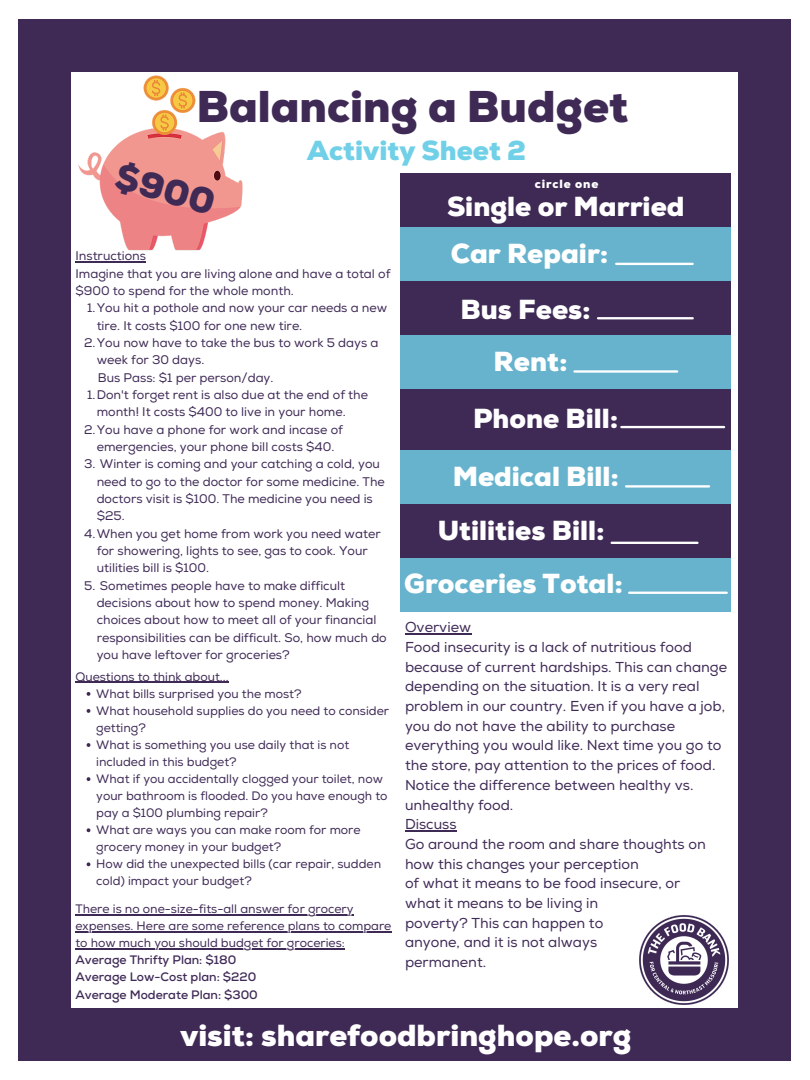
<style>
.page{position:relative;width:810px;height:1080px;background:#fff}
.page>*{position:absolute;margin:0;border:0;box-sizing:border-box;transform-origin:0 0}
.t1{font:900 44.38px "Nexa";color:#3f2a56}
.t2{font:900 35.94px "Nexa";color:#3f2a56}
.t3{font:900 30.44px "Nexa";color:#fff}
.t4{font:900 27.5px "Nexa";color:#fff}
.t5{font:900 27.5px "Nexa";color:#70d0e7}
.t6{font:14.38px/19.7px "Nexa";color:#3f2a56}
.t7{font:12.5px/17.3px "Nexa";color:#3f2a56}
.t8{font:12.25px/17.1px "Nexa";color:#3f2a56}
.t9{font:700 12.25px "Nexa";color:#3f2a56}
.t10{font:900 11.88px "Nexa";letter-spacing:.07em;color:#fff}
</style>
<div class="page">
<div style="left:19px;top:1008px;width:772px;height:53px;background:#3f2a56"></div>
<img style="left:640px;top:916px;width:89px;height:89px">
<svg style="left:87px;top:692px;width:3px;height:4px"></svg>
<svg style="left:87px;top:709px;width:3px;height:4px"></svg>
<svg style="left:87px;top:743px;width:3px;height:4px"></svg>
<svg style="left:87px;top:777px;width:3px;height:4px"></svg>
<svg style="left:87px;top:828px;width:3px;height:4px"></svg>
<svg style="left:87px;top:862px;width:3px;height:4px"></svg>
<hr style="left:75px;top:682px;width:154px;height:1px;background:#3f2a56">
<hr style="left:75px;top:914px;width:279px;height:1px;background:#3f2a56">
<hr style="left:75px;top:931px;width:316px;height:1px;background:#3f2a56">
<hr style="left:75px;top:948px;width:270px;height:1px;background:#3f2a56">
<div style="left:18px;top:19px;width:53px;height:998px;background:#3f2a56"></div>
<div style="left:19px;top:19px;width:772px;height:53px;background:#3f2a56"></div>
<div style="left:738px;top:41px;width:53px;height:998px;background:#3f2a56"></div>
<img style="left:75px;top:75px;width:168px;height:188px">
<div style="left:401px;top:174px;width:330px;height:438px;background:#3f2a56"></div>
<div style="left:401px;top:227px;width:330px;height:54px;background:#67b3cd"></div>
<div style="left:401px;top:335px;width:330px;height:54px;background:#67b3cd"></div>
<div style="left:401px;top:450px;width:330px;height:54px;background:#67b3cd"></div>
<div style="left:401px;top:558px;width:330px;height:54px;background:#67b3cd"></div>
<hr style="left:629px;top:592px;width:98px;height:2px;background:#fff">
<hr style="left:405px;top:633px;width:66px;height:2px;background:#3f2a56">
<hr style="left:405px;top:830px;width:52px;height:2px;background:#3f2a56">
<hr style="left:598px;top:317px;width:95px;height:2px;background:#fff">
<hr style="left:616px;top:263px;width:77px;height:2px;background:#fff">
<hr style="left:574px;top:370px;width:103px;height:3px;background:#fff">
<hr style="left:621px;top:426px;width:103px;height:2px;background:#fff">
<hr style="left:626px;top:485px;width:83px;height:3px;background:#fff">
<hr style="left:612px;top:542px;width:85px;height:2px;background:#fff">
<p class="t1" style="left:196px;top:80px;width:434px">Balancing a Budget</p>
<p class="t2" style="left:122px;top:155px;width:104px;rotate:16deg">$900</p>
<p class="t5" style="left:307px;top:134px;width:221px">Activity Sheet 2</p>
<p class="t10" style="left:535px;top:177px;width:65px">circle one</p>
<p class="t4" style="left:447px;top:190px;width:239px">Single or Married</p>
<p class="t4" style="left:451px;top:237px;width:159px">Car Repair:</p>
<p class="t7" style="left:75px;top:248px;width:72px">Instructions</p>
<p class="t7" style="left:75px;top:265px;width:317px">Imagine that you are living alone and have a total of $900 to spend for the whole month.</p>
<p class="t4" style="left:461px;top:293px;width:132px">Bus Fees:</p>
<p class="t4" style="left:494px;top:345px;width:76px">Rent:</p>
<p class="t7" style="left:97px;top:300px;width:292px;text-indent:-9px">1.You hit a pothole and now your car needs a new tire. It costs $100 for one new tire.</p>
<p class="t7" style="left:97px;top:334px;width:283px;text-indent:-13px">2.You now have to take the bus to work 5 days a week for 30 days.</p>
<p class="t7" style="left:97px;top:386px;width:273px;text-indent:-9px">1.Don't forget rent is also due at the end of the month! It costs $400 to live in your home.</p>
<p class="t7" style="left:84px;top:421px;width:260px;text-align:center">2.You have a phone for work and incase of emergencies, your phone bill costs $40.</p>
<p class="t7" style="left:97px;top:456px;width:290px;text-indent:-13px">3. Winter is coming and your catching a cold, you need to go to the doctor for some medicine. The doctors visit is $100. The medicine you need is $25.</p>
<p class="t7" style="left:97px;top:525px;width:286px;text-indent:-12px">4.When you get home from work you need water for showering, lights to see, gas to cook. Your utilities bill is $100.</p>
<p class="t7" style="left:97px;top:577px;width:292px;text-indent:-12px">5. Sometimes people have to make difficult decisions about how to spend money. Making choices about how to meet all of your financial responsibilities can be difficult. So, how much do you have leftover for groceries?</p>
<p class="t8" style="left:96px;top:685px;width:207px">What bills surprised you the most?</p>
<p class="t8" style="left:96px;top:703px;width:294px">What household supplies do you need to consider getting?</p>
<p class="t8" style="left:96px;top:737px;width:255px">What is something you use daily that is not included in this budget?</p>
<p class="t8" style="left:96px;top:771px;width:293px">What if you accidentally clogged your toilet, now your bathroom is flooded. Do you have enough to pay a $100 plumbing repair?</p>
<p class="t8" style="left:96px;top:822px;width:266px">What are ways you can make room for more grocery money in your budget?</p>
<p class="t8" style="left:96px;top:856px;width:286px">How did the unexpected bills (car repair, sudden cold) impact your budget?</p>
<p class="t7" style="left:98px;top:369px;width:177px">Bus Pass: $1 per person/day.</p>
<p class="t4" style="left:473px;top:402px;width:147px">Phone Bill:</p>
<p class="t4" style="left:453px;top:460px;width:168px">Medical Bill:</p>
<p class="t4" style="left:438px;top:514px;width:168px">Utilities Bill:</p>
<p class="t4" style="left:404px;top:568px;width:220px">Groceries Total:</p>
<p class="t6" style="left:405px;top:618px;width:68px">Overview</p>
<p class="t6" style="left:405px;top:638px;width:324px">Food insecurity is a lack of nutritious food because of current hardships. This can change depending on the situation. It is a very real problem in our country. Even if you have a job, you do not have the ability to purchase everything you would like. Next time you go to the store, pay attention to the prices of food.<br>Notice the difference between healthy vs. unhealthy food.</p>
<p class="t6" style="left:405px;top:815px;width:53px">Discuss</p>
<p class="t6" style="left:405px;top:835px;width:302px">Go around the room and share thoughts on how this changes your perception</p>
<p class="t6" style="left:405px;top:874px;width:277px">of what it means to be food insecure, or</p>
<p class="t6" style="left:405px;top:894px;width:195px">what it means to be living in</p>
<p class="t6" style="left:405px;top:913px;width:200px">poverty? This can happen to</p>
<p class="t6" style="left:405px;top:933px;width:194px">anyone, and it is not always</p>
<p class="t6" style="left:405px;top:953px;width:83px">permanent.</p>
<p class="t8" style="left:75px;top:668px;width:155px">Questions to think about...</p>
<p class="t8" style="left:75px;top:901px;width:318px">There is no one-size-fits-all answer for grocery expenses. Here are some reference plans to compare to how much you should budget for groceries:</p>
<p class="t9" style="left:75px;top:953px;width:162px">Average Thrifty Plan: $180</p>
<p class="t9" style="left:75px;top:970px;width:182px">Average Low-Cost plan: $220</p>
<p class="t9" style="left:75px;top:987px;width:184px">Average Moderate Plan: $300</p>
<p class="t3" style="left:180px;top:1017px;width:452px">visit: sharefoodbringhope.org</p>
</div>
